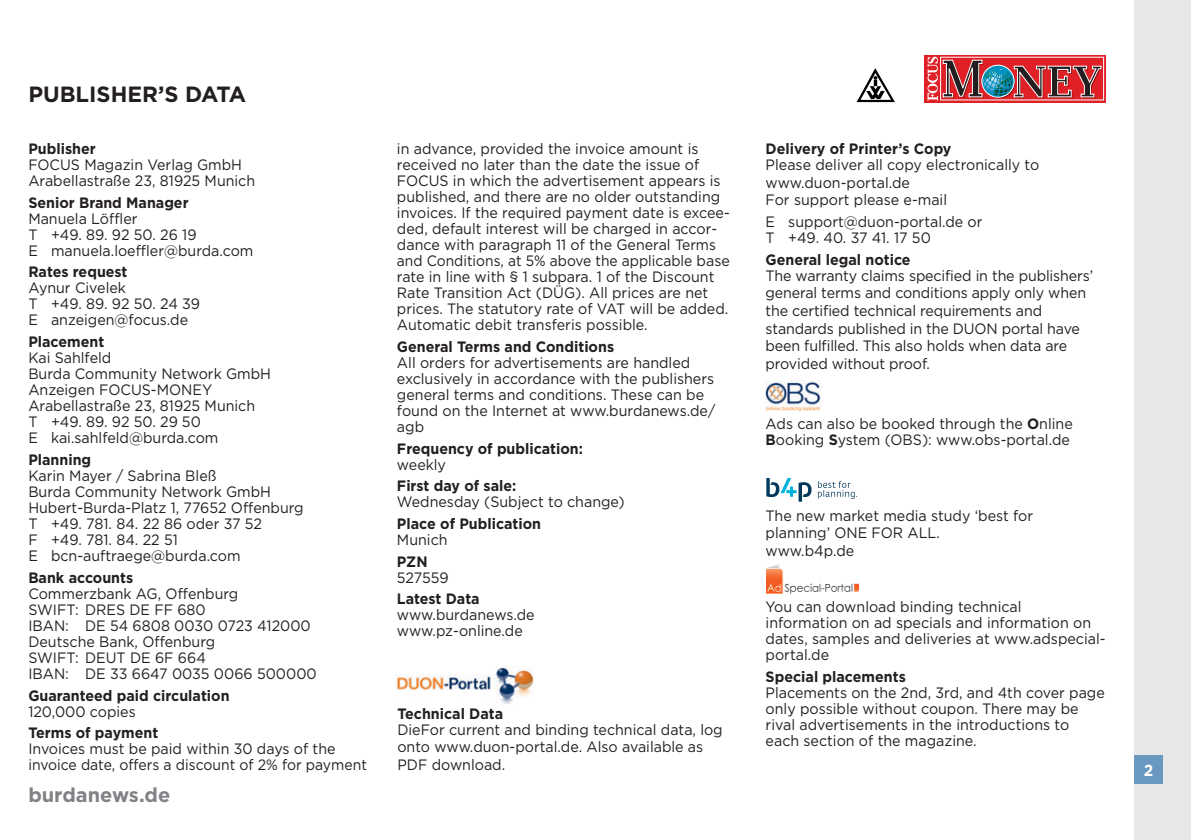
<style>
.page{position:relative;width:1191px;height:840px;background:#fff}
.page>*{position:absolute;margin:0;border:0;box-sizing:border-box;transform-origin:0 0}
.t1{font:700 22px "Gotham";color:#231f20}
.t2{font:700 20px "Gotham";color:#808285}
.t3{font:700 16px "Gotham";color:#fff;scale:.95 1}
.FT_hf{font:15px/16px "Gotham";color:#231f20;scale:.95 1}
.FT{font:15px/16px "Gotham";color:#231f20;scale:.95 1}
.FT_hf-2{font:700 15px/16px "Gotham";color:#231f20;scale:.95 1}
.s1{font-weight:700}
.s2{font-weight:400}
</style>
<div class="page">
<div style="left:1134px;top:0;width:57px;height:839px;background:#e6e7e9"></div>
<div style="left:1134px;top:754px;width:28px;height:28px;background:#6999c1"></div>
<div style="left:924px;top:55px;width:182px;height:47px;background:linear-gradient(to bottom,#e12d34,#e12b32)"></div>
<img style="left:927px;top:56px;width:177px;height:45px">
<div style="left:981px;top:65px;width:33px;height:33px;border:1px solid #fff;border-radius:50%"></div>
<svg style="left:856px;top:68px;width:39px;height:35px"></svg>
<svg style="left:766px;top:478px;width:91px;height:23px"></svg>
<img style="left:765px;top:380px;width:56px;height:30px">
<img style="left:766px;top:564px;width:92px;height:30px">
<img style="left:396px;top:666px;width:138px;height:38px">
<p class="t1" style="left:28px;top:80px;width:219px">PUBLISHER’S DATA</p>
<p class="FT_hf" style="left:28px;top:140px;width:240px"><span class="s1">Publisher<br></span>FOCUS Magazin Verlag GmbH<br>Arabellastraße 23, 81925 Munich</p>
<p class="FT_hf" style="left:28px;top:194px;width:238px"><span class="s1">Senior Brand Manager<br></span>Manuela Löffler<br>T +49. 89. 92 50. 26 19<br>E manuela.loeffler@burda.com</p>
<p class="FT_hf" style="left:28px;top:263px;width:182px"><span class="s1">Rates request<br></span>Aynur Civelek<br>T +49. 89. 92 50. 24 39<br>E anzeigen@focus.de</p>
<p class="FT_hf" style="left:28px;top:333px;width:257px"><span class="s1">Placement<br></span>Kai Sahlfeld<br>Burda Community Network GmbH<br>Anzeigen FOCUS-MONEY<br>Arabellastraße 23, 81925 Munich<br>T +49. 89. 92 50. 29 50<br>E kai.sahlfeld@burda.com</p>
<p class="FT" style="left:28px;top:451px;width:291px"><span class="s1">Planning<br></span>Karin Mayer / Sabrina Bleß<br>Burda Community Network GmbH<br>Hubert-Burda-Platz 1, 77652 Offenburg<br>T +49. 781. 84. 22 86 oder 37 52<br>F +49. 781. 84. 22 51<br>E bcn-auftraege@burda.com</p>
<p class="FT_hf" style="left:28px;top:568px;width:305px"><span class="s1">Bank accounts<br></span>Commerzbank AG, Offenburg<br>SWIFT: DRES DE FF 680<br>IBAN: DE 54 6808 0030 0723 412000<br>Deutsche Bank, Offenburg<br>SWIFT: DEUT DE 6F 664<br>IBAN: DE 33 6647 0035 0066 500000</p>
<p class="FT_hf-2" style="left:28px;top:686px;width:213px">Guaranteed paid circulation<br><span class="s2">120,000 copies</span></p>
<p class="FT_hf" style="left:28px;top:724px;width:358px"><span class="s1">Terms of payment<br></span>Invoices must be paid within 30 days of the invoice date, offers a discount of 2% for payment</p>
<h2 class="t2" style="left:28px;top:781px;width:143px">burdanews.de</h2>
<p class="FT_hf" style="left:397px;top:140px;width:352px">in advance, provided the invoice amount is received no later than the date the issue of FOCUS in which the advertisement appears is published, and there are no older outstanding invoices. If the required payment date is excee&shy;ded, default interest will be charged in accor&shy;dance with paragraph 11 of the General Terms and Conditions, at 5% above the applicable base rate in line with § 1 subpara. 1 of the Discount Rate Transition Act (DÜG). All prices are net prices. The statutory rate of VAT will be added.<br>Automatic debit transferis possible.</p>
<p class="FT_hf" style="left:397px;top:338px;width:336px"><span class="s1">General Terms and Conditions<br></span>All orders for advertisements are handled exclusively in accordance with the publishers general terms and conditions. These can be found on the Internet at www.burdanews.de/ agb</p>
<p class="FT_hf-2" style="left:397px;top:440px;width:197px">Frequency of publication: <span class="s2">weekly</span></p>
<p class="FT_hf" style="left:397px;top:477px;width:241px"><span class="s1">First day of sale:<br></span>Wednesday (Subject to change)</p>
<p class="FT_hf-2" style="left:397px;top:515px;width:153px">Place of Publication<br><span class="s2">Munich</span></p>
<p class="FT_hf" style="left:397px;top:552px;width:56px"><span class="s1">PZN<br></span>527559</p>
<p class="FT" style="left:397px;top:590px;width:146px"><span class="s1">Latest Data </span>www.burdanews.de www.pz-online.de</p>
<p class="FT_hf" style="left:397px;top:704px;width:344px"><span class="s1">Technical Data<br></span>DieFor current and binding technical data, log</p>
<p class="FT_hf" style="left:397px;top:738px;width:323px">onto www.duon-portal.de. Also available as</p>
<p class="FT_hf" style="left:397px;top:756px;width:115px">PDF download.</p>
<p class="FT" style="left:765px;top:140px;width:289px"><span class="s1">Delivery of Printer’s Copy<br></span>Please deliver all copy electronically to</p>
<p class="FT" style="left:765px;top:174px;width:153px">www.duon-portal.de</p>
<p class="FT" style="left:765px;top:191px;width:192px">For support please e-mail</p>
<p class="FT" style="left:765px;top:213px;width:230px">E support@duon-portal.de or<br>T +49. 40. 37 41. 17 50</p>
<p class="FT" style="left:765px;top:251px;width:346px"><span class="s1">General legal notice<br></span>The warranty claims specified in the publishers’</p>
<p class="FT" style="left:765px;top:284px;width:339px">general terms and conditions apply only when</p>
<p class="FT" style="left:765px;top:302px;width:293px">the certified technical requirements and</p>
<p class="FT" style="left:765px;top:320px;width:332px">standards published in the DUON portal have</p>
<p class="FT" style="left:765px;top:337px;width:319px">been fulfilled. This also holds when data are</p>
<p class="FT" style="left:765px;top:355px;width:174px">provided without proof.</p>
<p class="FT" style="left:765px;top:415px;width:325px">Ads can also be booked through the <span class="s1">O</span>nline<br><span class="s1">B</span>ooking <span class="s1">S</span>ystem (OBS): www.obs-portal.de</p>
<p class="FT" style="left:765px;top:506px;width:283px">The new market media study ‘best for</p>
<p class="FT" style="left:765px;top:524px;width:185px">planning’ ONE FOR ALL.</p>
<p class="FT" style="left:765px;top:542px;width:95px">www.b4p.de</p>
<p class="FT" style="left:765px;top:598px;width:359px">You can download binding technical information on ad specials and information on dates, samples and deliveries at www.adspecial&shy;portal.de</p>
<p class="FT_hf" style="left:765px;top:668px;width:358px"><span class="s1">Special placements<br></span>Placements on the 2nd, 3rd, and 4th cover page only possible without coupon. There may be rival advertisements in the introductions to each section of the magazine.</p>
<p class="t3" style="left:1143px;top:759px;width:11px">2</p>
</div>
